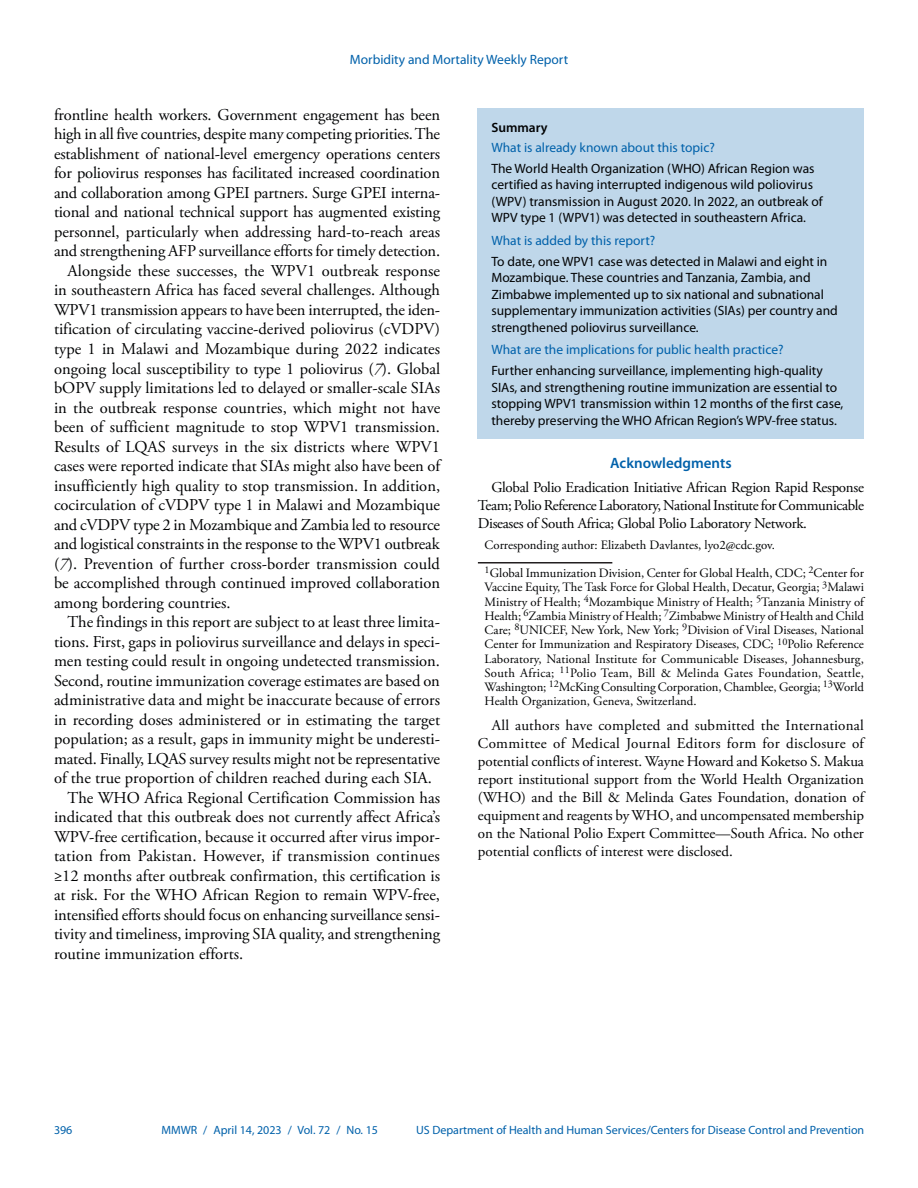
<style>
.page{position:relative;width:918px;height:1188px;background:#fff}
.page>*{position:absolute;margin:0;border:0;box-sizing:border-box;transform-origin:0 0}
.Paragraph{font:16.5px/19.5px "Adobe Garamond Pro";color:#010203;text-align:justify}
.disclosure_text{font:15px/18px "Adobe Garamond Pro";color:#010203;text-align:justify}
.Acknowledgment{font:15px/18px "Adobe Garamond Pro";letter-spacing:-.02em;color:#010203;text-align:justify}
.Acknowledgment_Head{font:600 15px "Myriad Pro";color:#0061aa}
.Summary_Box_Text{font:13.5px/16.5px "Myriad Pro";color:#010203}
.Summary_Box_Heading{font:13.5px "Myriad Pro";color:#0061aa}
.Summary_Box_Ttile{font:600 13.5px "Myriad Pro";color:#010203}
.Author_Affiliations{font:12.75px/14.2px "Adobe Garamond Pro";color:#010203;text-align:justify}
.Corresponding_Author{font:12.75px "Adobe Garamond Pro";color:#010203}
.t1{font:12px "Myriad Pro";color:#0061aa}
.s1{font-style:italic}
</style>
<div class="page">
<div style="left:478px;top:108px;width:386px;height:330px;background:#bfd7ea"></div>
<hr style="left:478px;top:562px;width:134px;height:2px;background:#231f20">
<p class="Summary_Box_Heading" style="left:350px;top:52px;width:220px">Morbidity and Mortality Weekly Report</p>
<p class="Paragraph" style="left:54px;top:106px;width:388px">frontline health workers. Government engagement has been high in all five countries, despite many competing priorities. The establishment of national-level emergency operations centers for poliovirus responses has facilitated increased coordination and collaboration among GPEI partners. Surge GPEI interna&shy;tional and national technical support has augmented existing personnel, particularly when addressing hard-to-reach areas and strengthening AFP surveillance efforts for timely detection.</p>
<p class="Paragraph" style="left:54px;top:262px;width:388px;text-indent:13px">Alongside these successes, the WPV1 outbreak response in southeastern Africa has faced several challenges. Although WPV1 transmission appears to have been interrupted, the iden&shy;tification of circulating vaccine-derived poliovirus (cVDPV) type 1 in Malawi and Mozambique during 2022 indicates ongoing local susceptibility to type 1 poliovirus (<span class="s1">7</span>). Global bOPV supply limitations led to delayed or smaller-scale SIAs in the outbreak response countries, which might not have been of sufficient magnitude to stop WPV1 transmission.<br>Results of LQAS surveys in the six districts where WPV1 cases were reported indicate that SIAs might also have been of insufficiently high quality to stop transmission. In addition, cocirculation of cVDPV type 1 in Malawi and Mozambique and cVDPV type 2 in Mozambique and Zambia led to resource and logistical constraints in the response to the WPV1 outbreak (<span class="s1">7</span>). Prevention of further cross-border transmission could be accomplished through continued improved collaboration among bordering countries.</p>
<p class="Paragraph" style="left:54px;top:613px;width:388px;text-indent:13px">The findings in this report are subject to at least three limita&shy;tions. First, gaps in poliovirus surveillance and delays in speci&shy;men testing could result in ongoing undetected transmission.<br>Second, routine immunization coverage estimates are based on administrative data and might be inaccurate because of errors in recording doses administered or in estimating the target population; as a result, gaps in immunity might be underesti&shy;mated. Finally, LQAS survey results might not be representative of the true proportion of children reached during each SIA.</p>
<p class="Paragraph" style="left:54px;top:788px;width:388px;text-indent:13px">The WHO Africa Regional Certification Commission has indicated that this outbreak does not currently affect Africa’s WPV-free certification, because it occurred after virus impor&shy;tation from Pakistan. However, if transmission continues ≥12 months after outbreak confirmation, this certification is at risk. For the WHO African Region to remain WPV-free, intensified efforts should focus on enhancing surveillance sensi&shy;tivity and timeliness, improving SIA quality, and strengthening routine immunization efforts.</p>
<h1 class="Summary_Box_Ttile" style="left:491px;top:120px;width:58px">Summary</h1>
<h1 class="Summary_Box_Heading" style="left:491px;top:140px;width:225px">What is already known about this topic?</h1>
<p class="Summary_Box_Text" style="left:491px;top:160px;width:333px">The World Health Organization (WHO) African Region was certified as having interrupted indigenous wild poliovirus (WPV) transmission in August 2020. In 2022, an outbreak of WPV type 1 (WPV1) was detected in southeastern Africa.</p>
<h1 class="Summary_Box_Heading" style="left:491px;top:233px;width:165px">What is added by this report?</h1>
<p class="Summary_Box_Text" style="left:491px;top:253px;width:348px">To date, one WPV1 case was detected in Malawi and eight in Mozambique. These countries and Tanzania, Zambia, and Zimbabwe implemented up to six national and subnational supplementary immunization activities (SIAs) per country and strengthened poliovirus surveillance.</p>
<h1 class="Summary_Box_Heading" style="left:491px;top:342px;width:294px">What are the implications for public health practice?</h1>
<p class="Summary_Box_Text" style="left:491px;top:363px;width:354px">Further enhancing surveillance, implementing high-quality SIAs, and strengthening routine immunization are essential to stopping WPV1 transmission within 12 months of the first case, thereby preserving the WHO African Region’s WPV-free status.</p>
<h1 class="Acknowledgment_Head" style="left:610px;top:454px;width:123px">Acknowledgments</h1>
<p class="Acknowledgment" style="left:478px;top:479px;width:388px;text-indent:14px">Global Polio Eradication Initiative African Region Rapid Response Team; Polio Reference Laboratory, National Institute for Communicable Diseases of South Africa; Global Polio Laboratory Network.</p>
<p class="Corresponding_Author" style="left:485px;top:538px;width:292px">Corresponding author: Elizabeth Davlantes, lyo2@cdc.gov.</p>
<p class="Author_Affiliations" style="left:485px;top:566px;width:381px"><sup>1</sup>Global Immunization Division, Center for Global Health, CDC; <sup>2</sup>Center for Vaccine Equity, The Task Force for Global Health, Decatur, Georgia; <sup>3</sup>Malawi Ministry of Health; <sup>4</sup>Mozambique Ministry of Health; <sup>5</sup>Tanzania Ministry of Health; <sup>6</sup>Zambia Ministry of Health; <sup>7</sup>Zimbabwe Ministry of Health and Child Care; <sup>8</sup>UNICEF, New York, New York; <sup>9</sup>Division of Viral Diseases, National Center for Immunization and Respiratory Diseases, CDC; <sup>10</sup>Polio Reference Laboratory, National Institute for Communicable Diseases, Johannesburg, South Africa; <sup>11</sup>Polio Team, Bill &amp; Melinda Gates Foundation, Seattle, Washington; <sup>12</sup>McKing Consulting Corporation, Chamblee, Georgia; <sup>13</sup>World Health Organization, Geneva, Switzerland.</p>
<p class="disclosure_text" style="left:478px;top:717px;width:388px;text-indent:14px">All authors have completed and submitted the International Committee of Medical Journal Editors form for disclosure of potential conflicts of interest. Wayne Howard and Koketso S. Makua report institutional support from the World Health Organization (WHO) and the Bill &amp; Melinda Gates Foundation, donation of equipment and reagents by WHO, and uncompensated membership on the National Polio Expert Committee—South Africa. No other potential conflicts of interest were disclosed.</p>
<p class="t1" style="left:54px;top:1123px;width:20px">396</p>
<p class="t1" style="left:161px;top:1123px;width:218px">MMWR / April 14, 2023 / Vol. 72 / No. 15</p>
<p class="t1" style="left:416px;top:1123px;width:450px">US Department of Health and Human Services/Centers for Disease Control and Prevention</p>
</div>
